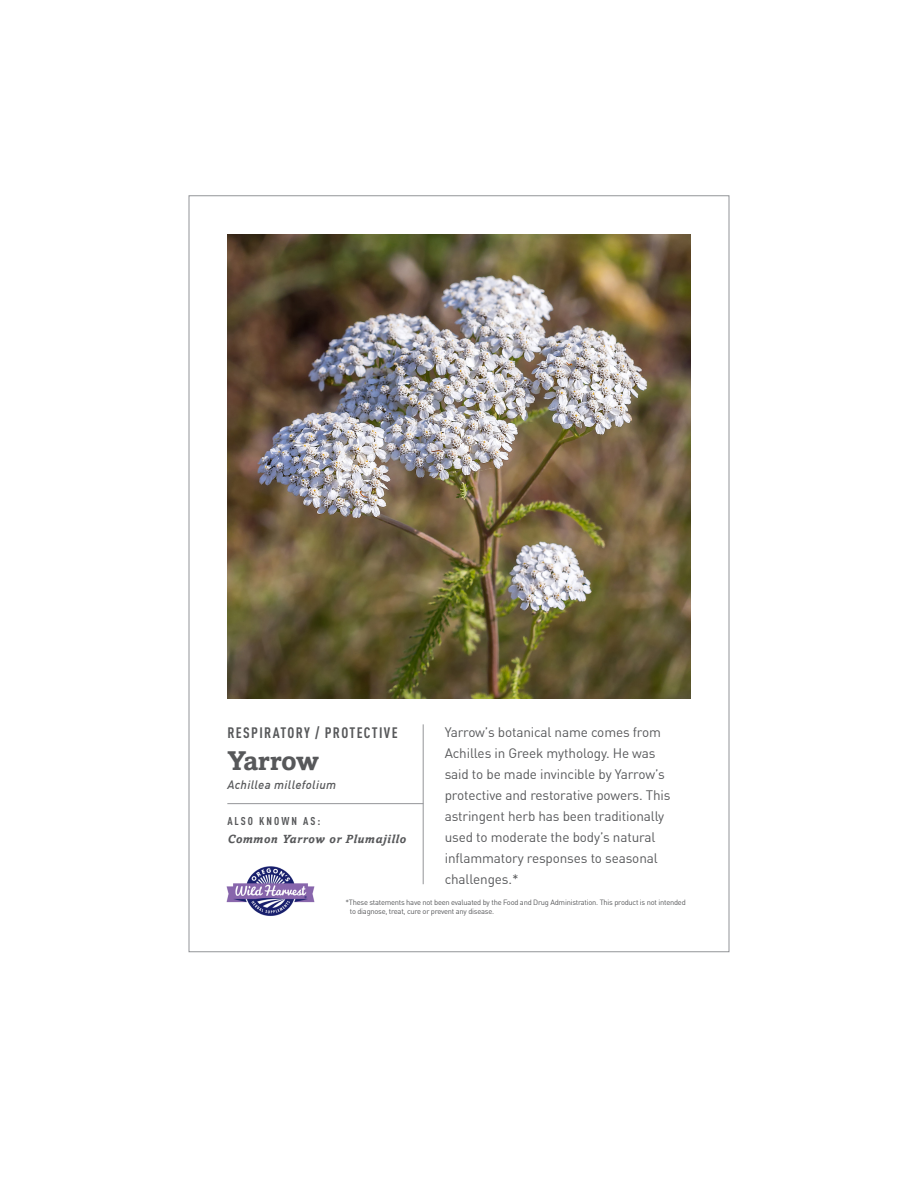
<style>
.page{position:relative;width:918px;height:1188px;background:#fff}
.page>*{position:absolute;margin:0;border:0;box-sizing:border-box;transform-origin:0 0}
.NAME{font:700 27px "Amasis MT Std";letter-spacing:-.015em;color:#57585a}
.U_S_E{font:700 condensed 15px "DINOT";letter-spacing:.09em;color:#57585a}
.Paragraph{font:13.5px/21px "DIN Offc";letter-spacing:-.01em;color:#57585a}
.Common_name{font:italic 700 12px "Amasis MT Std";letter-spacing:.05em;color:#57585a}
.botanical_name{font:italic 500 12px "DIN Offc";letter-spacing:.025em;color:#57585a}
.t1{font:700 condensed 11.25px "DINOT";letter-spacing:.18em;color:#57585a}
.t2{font:7.5px/9px "DIN Offc";letter-spacing:-.03em;color:#57585a}
</style>
<div class="page">
<img style="left:227px;top:235px;width:464px;height:463px">
<img style="left:226px;top:866px;width:89px;height:50px">
<hr style="left:227px;top:803px;width:196px;height:1px;background:#939598">
<hr style="left:423px;top:724px;width:1px;height:160px;background:#939598">
<p class="U_S_E" style="left:227px;top:721px;width:172px">RESPIRATORY / PROTECTIVE</p>
<p class="NAME" style="left:227px;top:744px;width:93px">Yarrow</p>
<p class="botanical_name" style="left:227px;top:777px;width:110px">Achillea millefolium</p>
<p class="t1" style="left:227px;top:813px;width:95px">ALSO KNOWN AS:</p>
<p class="Common_name" style="left:227px;top:832px;width:180px">Common Yarrow or Plumajillo</p>
<p class="Paragraph" style="left:445px;top:721px;width:227px">Yarrow’s botanical name comes from Achilles in Greek mythology. He was said to be made invincible by Yarrow’s protective and restorative powers. This astringent herb has been traditionally used to moderate the body’s natural inflammatory responses to seasonal challenges.*</p>
<p class="t2" style="left:350px;top:898px;width:337px;text-indent:-4px">*These statements have not been evaluated by the Food and Drug Administration. This product is not intended to diagnose, treat, cure or prevent any disease.</p>
</div>
